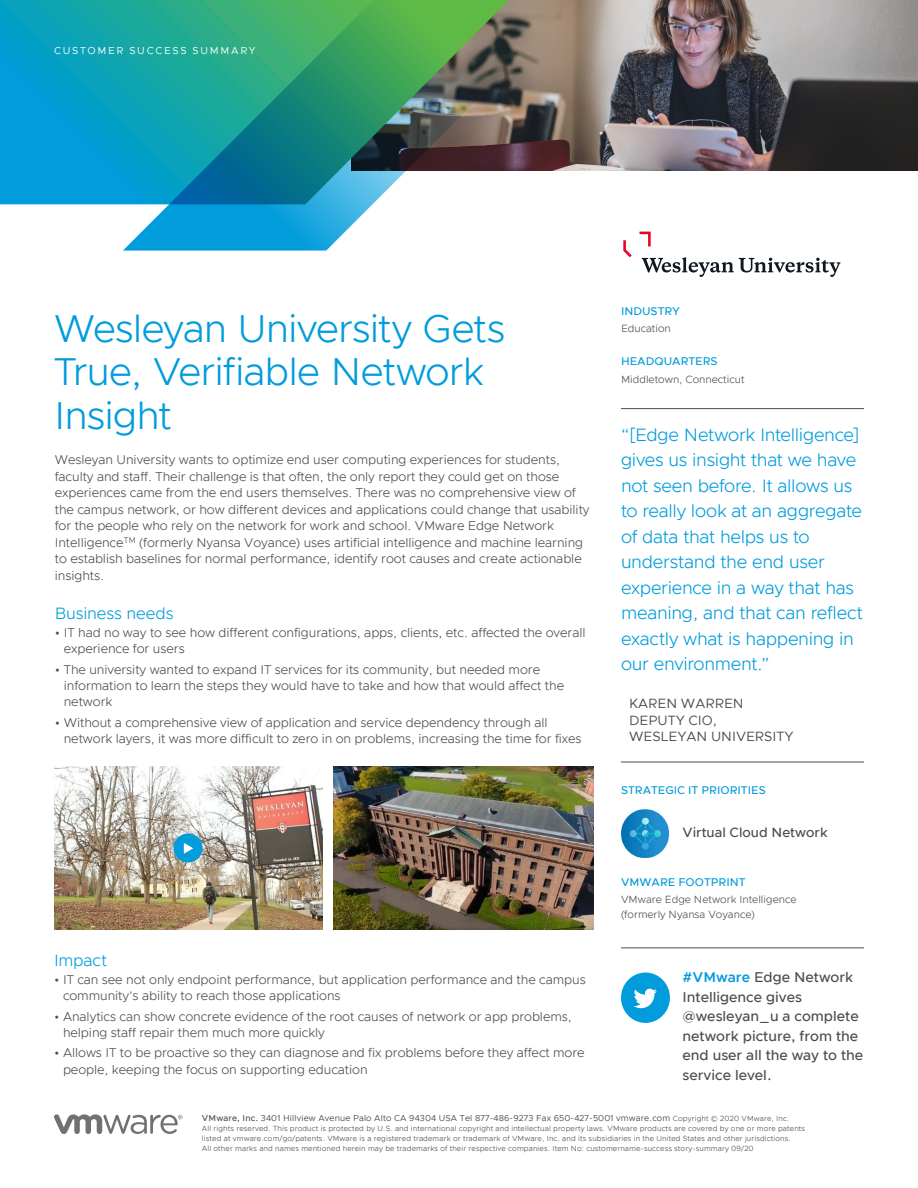
<style>
.page{position:relative;width:918px;height:1188px;background:#fff}
.page>*{position:absolute;margin:0;border:0;box-sizing:border-box;transform-origin:0 0}
._4a__SUBHEAD_1{font:300 39px/43.5px "Metropolis";letter-spacing:-.02em;color:#009cdc}
.STORY_QUOTE_BODY_SUM{font:300 18px/25.5px "Metropolis";letter-spacing:-.015em;color:#009cdc}
._4a__SUBHEAD_1-2{font:300 16.5px "Metropolis";letter-spacing:-.005em;color:#009cdc}
.STORY_TWITTER_CAPTIO{font:500 14.25px/19.5px "Metropolis";color:#4b4c4d}
.STORY_QUOTE_SIGNATUR{font:13.5px/16.5px "Metropolis";color:#4b4c4d}
.STORY_PROD_HEADERS_S{font:500 13.5px "Metropolis";color:#4b4c4d}
._4a__SUBHEAD_1-3{font:300 12.75px/16.5px "Metropolis";letter-spacing:-.005em;color:#4b4c4d}
.STORY_SIDE_BAR_HEADE{font:500 11.25px "Metropolis";color:#009cdc}
.STORY_SIDE_BAR_TEXT{font:300 10.5px/15px "Metropolis";color:#4b4c4d}
.t1{font:10.2px "Metropolis";letter-spacing:.17em;color:#fff}
.BOILERPLATE_HEADER{font:8.7px "Metropolis";letter-spacing:.015em;color:#4b4c4d}
.BOILERPLATE_HEADER-2{font:300 7.5px/9.8px "Metropolis";letter-spacing:.015em;color:#4b4c4d}
.s1{font-weight:600;color:#009cdc}
.s2{font-weight:500}
.s3{font-weight:300;font-size:7.5px}
</style>
<div class="page">
<svg style="left:54px;top:1114px;width:129px;height:20px"></svg>
<img style="left:592px;top:0;width:326px;height:171px">
<svg style="left:0;top:0;width:123px;height:204px;background:#039ecb"></svg>
<svg style="left:123px;top:0;width:469px;height:251px"></svg>
<svg style="left:623px;top:240px;width:9px;height:17px"></svg>
<svg style="left:640px;top:232px;width:11px;height:14px"></svg>
<svg style="left:642px;top:257px;width:199px;height:19px"></svg>
<img style="left:54px;top:767px;width:268px;height:162px">
<hr style="left:621px;top:408px;width:243px;height:1px;background:#4b4c4d">
<hr style="left:621px;top:762px;width:243px;height:1px;background:#4b4c4d">
<hr style="left:621px;top:947px;width:243px;height:1px;background:#4b4c4d">
<div style="left:174px;top:833px;width:29px;height:29px;background:#009cdc;border-radius:50%"></div>
<svg style="left:184px;top:843px;width:9px;height:11px"></svg>
<div style="left:621px;top:973px;width:49px;height:50px;background:#009cdc;border-radius:50%"></div>
<svg style="left:634px;top:989px;width:23px;height:19px"></svg>
<img style="left:334px;top:766px;width:260px;height:163px">
<img style="left:621px;top:809px;width:48px;height:49px">
<p class="t1" style="left:54px;top:44px;width:203px">CUSTOMER SUCCESS SUMMARY</p>
<p class="_4a__SUBHEAD_1" style="left:54px;top:306px;width:453px">Wesleyan University Gets<br>True, Verifiable Network<br>Insight</p>
<p class="_4a__SUBHEAD_1-3" style="left:55px;top:452px;width:536px">Wesleyan University wants to optimize end user computing experiences for students, faculty and staff. Their challenge is that often, the only report they could get on those experiences came from the end users themselves. There was no comprehensive view of the campus network, or how different devices and applications could change that usability for the people who rely on the network for work and school. VMware Edge Network Intelligence<sup>TM</sup> (formerly Nyansa Voyance) uses artificial intelligence and machine learning to establish baselines for normal performance, identify root causes and create actionable insights.</p>
<p class="_4a__SUBHEAD_1-2" style="left:55px;top:603px;width:120px">Business needs</p>
<p class="_4a__SUBHEAD_1-3" style="left:64px;top:624px;width:523px;text-indent:-9px">• IT had no way to see how different configurations, apps, clients, etc. affected the overall experience for users</p>
<p class="_4a__SUBHEAD_1-3" style="left:64px;top:661px;width:502px;text-indent:-9px">• The university wanted to expand IT services for its community, but needed more information to learn the steps they would have to take and how that would affect the network</p>
<p class="_4a__SUBHEAD_1-3" style="left:64px;top:714px;width:519px;text-indent:-9px">• Without a comprehensive view of application and service dependency through all network layers, it was more difficult to zero in on problems, increasing the time for fixes</p>
<p class="_4a__SUBHEAD_1-2" style="left:54px;top:950px;width:54px">Impact</p>
<p class="_4a__SUBHEAD_1-3" style="left:63px;top:971px;width:524px;text-indent:-9px">• IT can see not only endpoint performance, but application performance and the campus community’s ability to reach those applications</p>
<p class="_4a__SUBHEAD_1-3" style="left:63px;top:1008px;width:510px;text-indent:-9px">• Analytics can show concrete evidence of the root causes of network or app problems, helping staff repair them much more quickly</p>
<p class="_4a__SUBHEAD_1-3" style="left:63px;top:1045px;width:523px;text-indent:-9px">• Allows IT to be proactive so they can diagnose and fix problems before they affect more people, keeping the focus on supporting education</p>
<p class="STORY_SIDE_BAR_HEADE" style="left:621px;top:304px;width:61px">INDUSTRY</p>
<p class="STORY_SIDE_BAR_TEXT" style="left:621px;top:321px;width:51px">Education</p>
<p class="STORY_SIDE_BAR_HEADE" style="left:621px;top:354px;width:98px">HEADQUARTERS</p>
<p class="STORY_SIDE_BAR_TEXT" style="left:621px;top:372px;width:125px">Middletown, Connecticut</p>
<p class="STORY_QUOTE_BODY_SUM" style="left:621px;top:422px;width:243px">“[Edge Network Intelligence] gives us insight that we have not seen before. It allows us to really look at an aggregate of data that helps us to understand the end user experience in a way that has meaning, and that can reflect exactly what is happening in our environment.”</p>
<p class="STORY_QUOTE_SIGNATUR" style="left:629px;top:696px;width:116px">KAREN WARREN</p>
<p class="STORY_QUOTE_SIGNATUR" style="left:629px;top:712px;width:166px">DEPUTY CIO,<br>WESLEYAN UNIVERSITY</p>
<p class="STORY_SIDE_BAR_HEADE" style="left:621px;top:783px;width:146px">STRATEGIC IT PRIORITIES</p>
<p class="STORY_PROD_HEADERS_S" style="left:683px;top:824px;width:147px">Virtual Cloud Network</p>
<p class="STORY_SIDE_BAR_HEADE" style="left:621px;top:875px;width:126px">VMWARE FOOTPRINT</p>
<p class="STORY_SIDE_BAR_TEXT" style="left:621px;top:892px;width:177px">VMware Edge Network Intelligence (formerly Nyansa Voyance)</p>
<p class="STORY_TWITTER_CAPTIO" style="left:683px;top:968px;width:182px"><span class="s1">#VMware</span> Edge Network<br>Intelligence gives @wesleyan_u a complete network picture, from the end user all the way to the service level.</p>
<p class="BOILERPLATE_HEADER" style="left:202px;top:1113px;width:589px"><span class="s2">VMware, Inc.</span> 3401 Hillview Avenue Palo Alto CA 94304 USA Tel 877-486-9273 Fax 650-427-5001 vmware.com <span class="s3">Copyright © 2020 VMware, Inc.</span></p>
<p class="BOILERPLATE_HEADER-2" style="left:202px;top:1124px;width:605px">All rights reserved. This product is protected by U.S. and international copyright and intellectual property laws. VMware products are covered by one or more patents listed at vmware.com/go/patents. VMware is a registered trademark or trademark of VMware, Inc. and its subsidiaries in the United States and other jurisdictions.<br>All other marks and names mentioned herein may be trademarks of their respective companies. Item No: customername-success story-summary 09/20</p>
</div>
